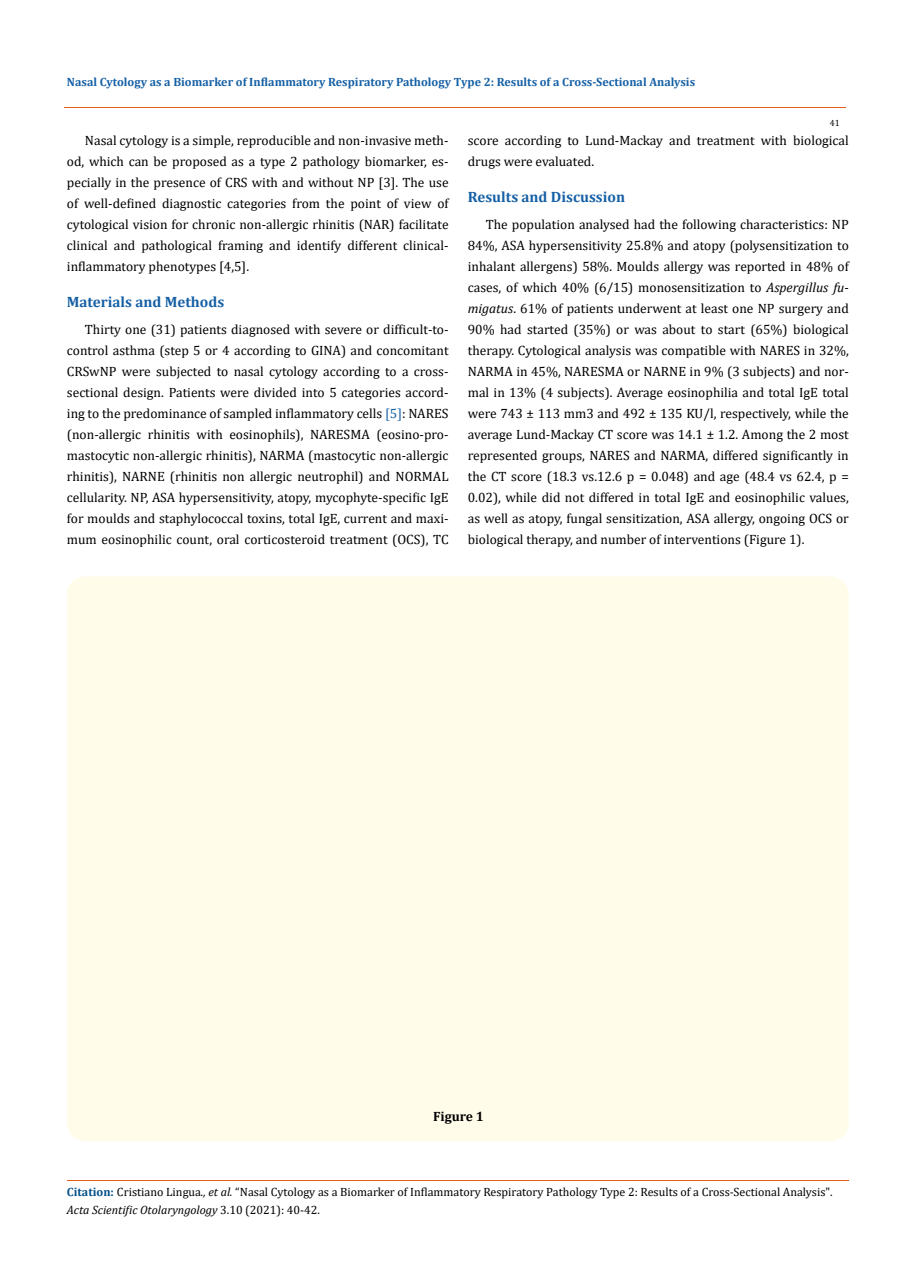
<style>
.page{position:relative;width:917px;height:1278px;background:#fff}
.page>*{position:absolute;margin:0;border:0;box-sizing:border-box;transform-origin:0 0}
.t1{font:700 15px "Cambria";color:#1560a6}
.t2{font:13.5px/21px "Cambria";color:#000;text-align:justify}
.t3{font:700 13.5px "Cambria";color:#000}
.t4{font:12px/18px "Cambria";color:#000}
.t5{font:700 12px "Cambria";color:#1560a6}
.t6{font:9px "Cambria";color:#000}
.s1{color:#1560a6}
.s2{font-style:italic}
.s3{font-weight:700;color:#035089}
</style>
<div class="page">
<div style="left:67px;top:576px;width:781px;height:565px;background:#fffde9;border-radius:18px"></div>
<hr style="left:64px;top:108px;width:781px;height:1px;background:#e05d1a">
<hr style="left:67px;top:1180px;width:781px;height:1px;background:#e05d1a">
<p class="t5" style="left:67px;top:73px;width:629px">Nasal Cytology as a Biomarker of Inflammatory Respiratory Pathology Type 2: Results of a Cross-Sectional Analysis</p>
<p class="t6" style="left:829px;top:118px;width:11px">41</p>
<p class="t2" style="left:67px;top:130px;width:383px;text-indent:18px">Nasal cytology is a simple, reproducible and non-invasive meth&shy;od, which can be proposed as a type 2 pathology biomarker, es&shy;pecially in the presence of CRS with and without NP [3]. The use of well-defined diagnostic categories from the point of view of cytological vision for chronic non-allergic rhinitis (NAR) facilitate clinical and pathological framing and identify different clinical&shy;inflammatory phenotypes [4,5].</p>
<p class="t1" style="left:67px;top:292px;width:159px">Materials and Methods</p>
<p class="t2" style="left:67px;top:319px;width:383px;text-indent:18px">Thirty one (31) patients diagnosed with severe or difficult-to&shy;control asthma (step 5 or 4 according to GINA) and concomitant CRSwNP were subjected to nasal cytology according to a cross&shy;sectional design. Patients were divided into 5 categories accord&shy;ing to the predominance of sampled inflammatory cells <span class="s1">[5]</span>: NARES (non-allergic rhinitis with eosinophils), NARESMA (eosino-pro&shy;mastocytic non-allergic rhinitis), NARMA (mastocytic non-allergic rhinitis), NARNE (rhinitis non allergic neutrophil) and NORMAL cellularity. NP, ASA hypersensitivity, atopy, mycophyte-specific IgE for moulds and staphylococcal toxins, total IgE, current and maxi&shy;mum eosinophilic count, oral corticosteroid treatment (OCS), TC</p>
<p class="t2" style="left:468px;top:130px;width:382px">score according to Lund-Mackay and treatment with biological drugs were evaluated.</p>
<p class="t1" style="left:468px;top:187px;width:159px">Results and Discussion</p>
<p class="t2" style="left:468px;top:214px;width:382px;text-indent:18px">The population analysed had the following characteristics: NP 84%, ASA hypersensitivity 25.8% and atopy (polysensitization to inhalant allergens) 58%. Moulds allergy was reported in 48% of cases, of which 40% (6/15) monosensitization to <span class="s2">Aspergillus fu&shy;migatus</span>. 61% of patients underwent at least one NP surgery and 90% had started (35%) or was about to start (65%) biological therapy. Cytological analysis was compatible with NARES in 32%, NARMA in 45%, NARESMA or NARNE in 9% (3 subjects) and nor&shy;mal in 13% (4 subjects). Average eosinophilia and total IgE total were 743 ± 113 mm3 and 492 ± 135 KU/l, respectively, while the average Lund-Mackay CT score was 14.1 ± 1.2. Among the 2 most represented groups, NARES and NARMA, differed significantly in the CT score (18.3 vs.12.6 p = 0.048) and age (48.4 vs 62.4, p = 0.02), while did not differed in total IgE and eosinophilic values, as well as atopy, fungal sensitization, ASA allergy, ongoing OCS or biological therapy, and number of interventions (Figure 1).</p>
<p class="t3" style="left:433px;top:1107px;width:52px">Figure 1</p>
<p class="t4" style="left:67px;top:1183px;width:767px"><span class="s3">Citation:</span> Cristiano Lingua<span class="s2">., et al.</span> “Nasal Cytology as a Biomarker of Inflammatory Respiratory Pathology Type 2: Results of a Cross-Sectional Analysis".<br><span class="s2">Acta Scientific Otolaryngology</span> 3.10 (2021): 40-42.</p>
</div>
